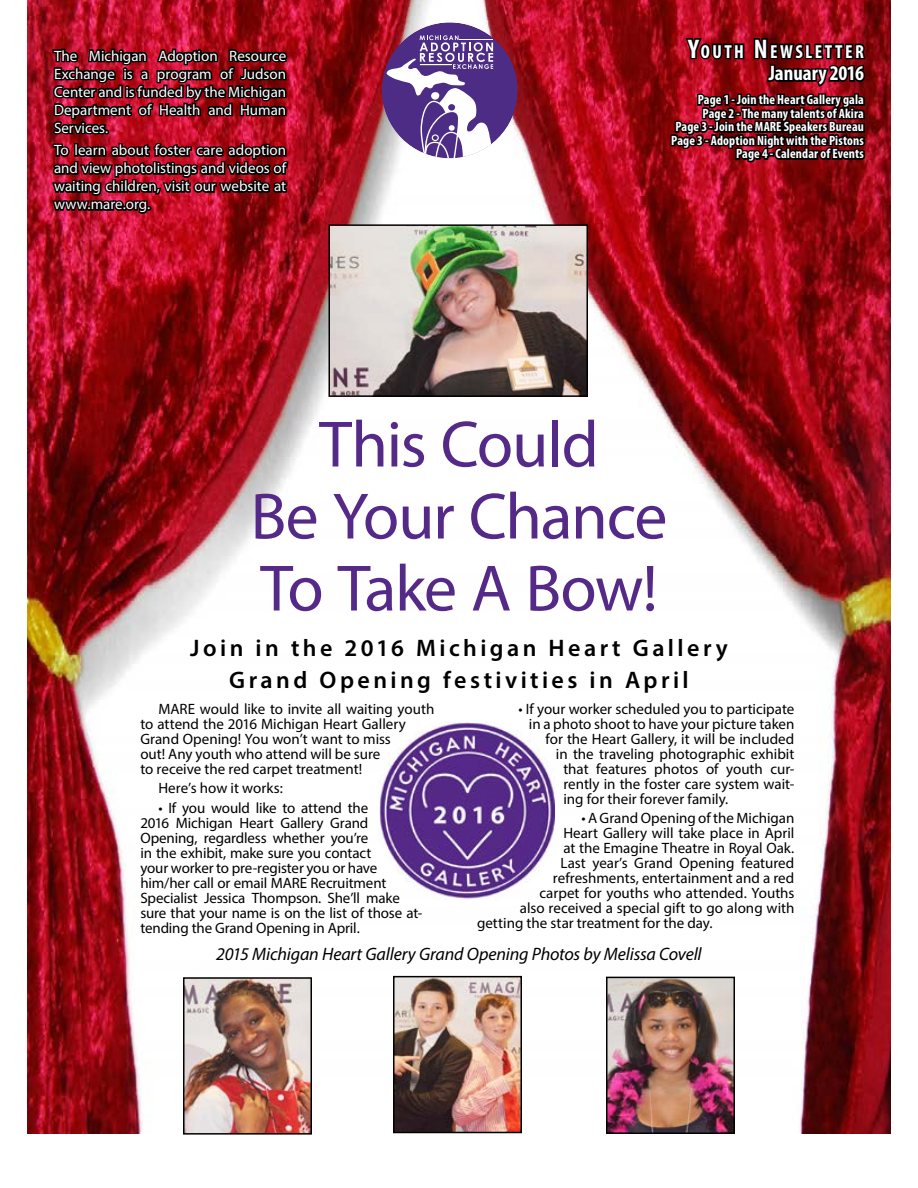
<style>
.page{position:relative;width:918px;height:1188px;background:#fff}
.page>*{position:absolute;margin:0;border:0;box-sizing:border-box;transform-origin:0 0}
.t1{font:66px/72px "Myriad Pro";letter-spacing:-.02em;color:#552988;text-align:center}
.t2{font:600 24px/31.5px "Myriad Pro";letter-spacing:.14em;color:#000;text-align:center}
.t3{font:700 condensed 21px "Myriad Pro";color:#fff}
.t4{font:700 condensed 18.9px "Myriad Pro";letter-spacing:.13em;color:#fff}
.t5{font:italic 18px "Myriad Pro";letter-spacing:-.01em;color:#000}
.t6{font:15px/15px "Myriad Pro";letter-spacing:-.005em;color:#000}
.t7{font:15px/18px "Myriad Pro";color:#fff;text-align:justify}
.t8{font:700 condensed 13.5px/13.5px "Myriad Pro";letter-spacing:.01em;color:#fff;text-align:right}
.s1{font-size:27px}
</style>
<div class="page">
<img style="left:27px;top:0;width:864px;height:1133px">
<svg style="left:50px;top:0;width:818px;height:282px;background:#932232"></svg>
<img style="left:378px;top:721px;width:177px;height:179px">
<img style="left:331px;top:227px;width:254px;height:167px">
<div style="left:328px;top:224px;width:260px;height:173px;border:2px solid #000"></div>
<img style="left:609px;top:980px;width:123px;height:151px">
<div style="left:606px;top:977px;width:129px;height:157px;border:2px solid #000"></div>
<img style="left:396px;top:979px;width:123px;height:151px">
<div style="left:393px;top:976px;width:129px;height:157px;border:2px solid #000"></div>
<img style="left:186px;top:980px;width:123px;height:152px">
<div style="left:183px;top:977px;width:129px;height:158px;border:2px solid #000"></div>
<p class="t7" style="left:54px;top:46px;width:234px">The Michigan Adoption Resource Exchange is a program of Judson Center and is funded by the Michigan Department of Health and Human Services.</p>
<p class="t7" style="left:54px;top:141px;width:234px">To learn about foster care adoption and view photolistings and videos of waiting children, visit our website at www.mare.org.</p>
<p class="t4" style="left:688px;top:40px;width:177px"><span class="s1">Y</span>OUTH <span class="s1">N</span>EWSLETTER</p>
<h3 class="t3" style="left:769px;top:60px;width:97px">January 2016</h3>
<p class="t8" style="left:671px;top:93px;width:194px">Page 1 - Join the Heart Gallery gala Page 2 - The many talents of Akira<br>Page 3 - Join the MARE Speakers Bureau Page 3 - Adoption Night with the Pistons Page 4 - Calendar of Events</p>
<h1 class="t1" style="left:251px;top:407px;width:418px">This Could<br>Be Your Chance<br>To Take A Bow!</h1>
<h2 class="t2" style="left:190px;top:632px;width:539px">Join in the 2016 Michigan Heart Gallery<br>Grand Opening festivities in April</h2>
<p class="t6" style="left:140px;top:701px;width:295px;text-indent:18px">MARE would like to invite all waiting youth to attend the 2016 Michigan Heart Gallery Grand Opening! You won’t want to miss<br>out! Any youth who attend will be sure<br>to receive the red carpet treatment!</p>
<p class="t6" style="left:158px;top:781px;width:126px">Here’s how it works:</p>
<p class="t6" style="left:140px;top:800px;width:284px;text-indent:18px">• If you would like to attend the<br>2016 Michigan Heart Gallery Grand Opening, regardless whether you’re<br>in the exhibit, make sure you contact<br>your worker to pre-register you or have him/her call or email MARE Recruitment Specialist Jessica Thompson. She’ll make sure that your name is on the list of those at&shy;tending the Grand Opening in April.</p>
<p class="t6" style="left:518px;top:701px;width:277px">• If your worker scheduled you to participate</p>
<p class="t6" style="left:529px;top:716px;width:267px">in a photo shoot to have your picture taken</p>
<p class="t6" style="left:545px;top:731px;width:250px">for the Heart Gallery, it will be included</p>
<p class="t6" style="left:556px;top:746px;width:240px">in the traveling photographic exhibit</p>
<p class="t6" style="left:563px;top:761px;width:232px">that features photos of youth cur-</p>
<p class="t6" style="left:563px;top:776px;width:232px">rently in the foster care system wait-</p>
<p class="t6" style="left:563px;top:791px;width:166px">ing for their forever family.</p>
<p class="t6" style="left:581px;top:811px;width:215px">• A Grand Opening of the Michigan</p>
<p class="t6" style="left:563px;top:826px;width:233px">Heart Gallery will take place in April</p>
<p class="t6" style="left:563px;top:841px;width:232px">at the Emagine Theatre in Royal Oak.</p>
<p class="t6" style="left:560px;top:856px;width:236px">Last year’s Grand Opening featured</p>
<p class="t6" style="left:553px;top:871px;width:243px">refreshments, entertainment and a red</p>
<p class="t6" style="left:539px;top:886px;width:257px">carpet for youths who attended. Youths</p>
<p class="t6" style="left:520px;top:901px;width:276px">also received a special gift to go along with</p>
<p class="t6" style="left:477px;top:916px;width:237px">getting the star treatment for the day.</p>
<p class="t5" style="left:216px;top:943px;width:487px">2015 Michigan Heart Gallery Grand Opening Photos by Melissa Covell</p>
</div>
